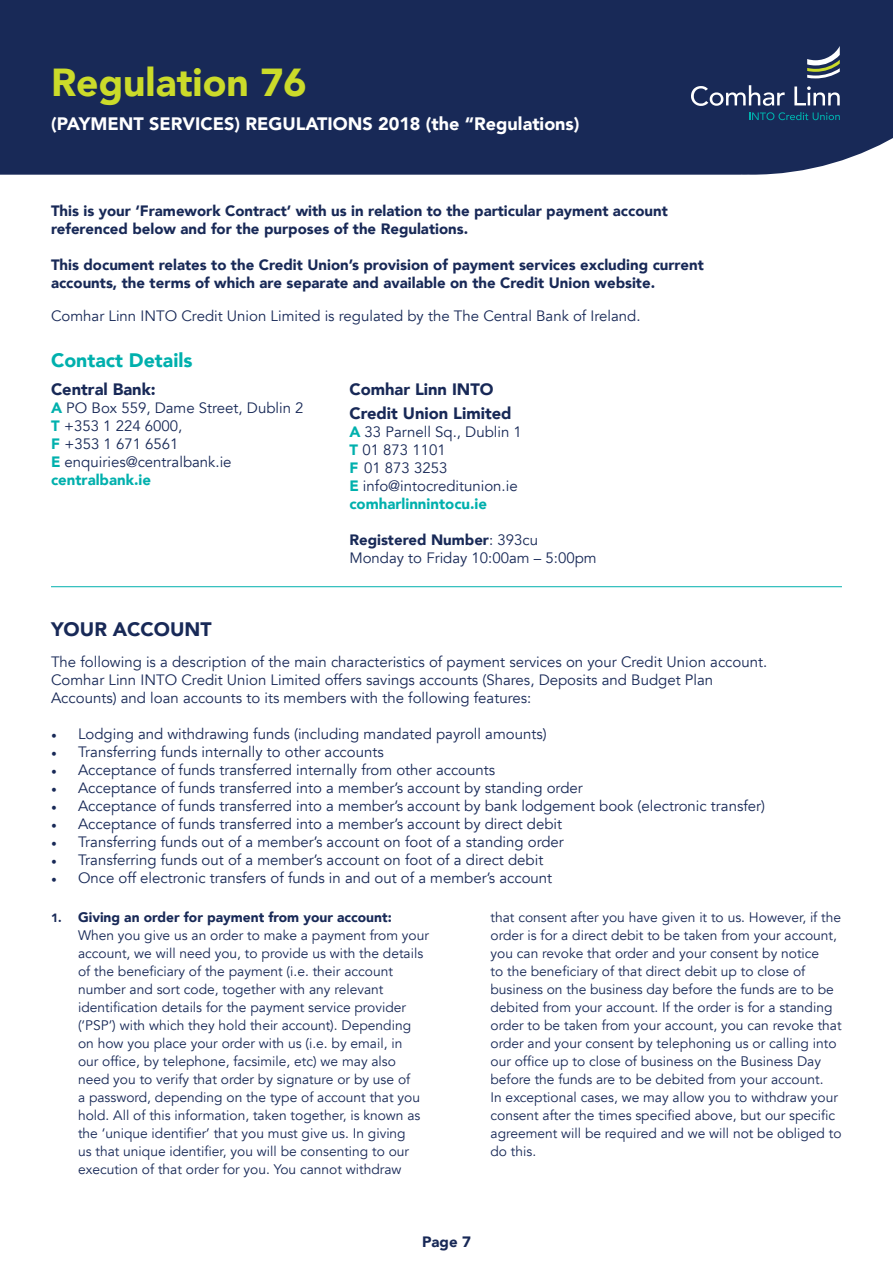
<style>
.page{position:relative;width:893px;height:1263px;background:#fff}
.page>*{position:absolute;margin:0;border:0;box-sizing:border-box;transform-origin:0 0}
.t1{font:900 39px "Avenir";color:#cbdb2a}
.t2{font:900 19.5px "Avenir";color:#00b0ad}
.t3{font:900 19.5px "Avenir";color:#182957}
.t4{font:900 18px "Avenir";color:#fff}
.t5{font:900 16.5px/23.4px "Avenir";color:#182957}
.t6{font:15px/18px "Avenir";color:#182957}
.t7{font:900 15px/18px "Avenir";color:#182957}
.t8{font:13.8px/18px "Avenir";color:#182957}
.s1{font-weight:900;color:#00b0ad}
.s2{font-weight:900}
.s3{font-family:"Minion Pro"}
.s4{font-weight:900;font-size:12px}
</style>
<div class="page">
<div style="left:0;top:0;width:893px;height:175px;background:#182957"></div>
<svg style="left:691px;top:85px;width:94px;height:21px"></svg>
<svg style="left:794px;top:86px;width:46px;height:19px"></svg>
<svg style="left:749px;top:112px;width:91px;height:8px"></svg>
<svg style="left:807px;top:46px;width:33px;height:32px"></svg>
<hr style="left:51px;top:586px;width:791px;height:1px;background:#00b0ad">
<h1 class="t1" style="left:51px;top:49px;width:257px">Regulation 76</h1>
<h3 class="t4" style="left:51px;top:109px;width:530px">(PAYMENT SERVICES) REGULATIONS 2018 (the “Regulations)</h3>
<p class="t7" style="left:51px;top:202px;width:618px">This is your ‘Framework Contract’ with us in relation to the particular payment account referenced below and for the purposes of the Regulations.</p>
<p class="t7" style="left:51px;top:256px;width:654px">This document relates to the Credit Union’s provision of payment services excluding current accounts, the terms of which are separate and available on the Credit Union website.</p>
<p class="t6" style="left:51px;top:307px;width:591px">Comhar Linn INTO Credit Union Limited is regulated by the The Central Bank of Ireland.</p>
<h2 class="t2" style="left:51px;top:344px;width:143px">Contact Details</h2>
<p class="t5" style="left:51px;top:377px;width:106px">Central Bank:</p>
<p class="t6" style="left:51px;top:399px;width:254px"><span class="s1">A</span> PO Box 559, Dame Street, Dublin 2<br><span class="s1">T</span> +353 1 224 6000,<br><span class="s1">F</span> +353 1 671 6561<br><span class="s1">E</span> enquiries@centralbank.ie <span class="s1">centralbank.ie</span></p>
<p class="t5" style="left:349px;top:377px;width:164px">Comhar Linn INTO<br>Credit Union Limited</p>
<p class="t6" style="left:349px;top:423px;width:174px"><span class="s1">A</span> 33 Parnell Sq., Dublin 1<br><span class="s1">T</span> 01 873 1101<br><span class="s1">F</span> 01 873 3253<br><span class="s1">E</span> info@intocreditunion.ie <span class="s1">comharlinnintocu.ie</span></p>
<p class="t6" style="left:349px;top:531px;width:249px"><span class="s2">Registered Number</span>: 393cu<br>Monday to Friday 10:00am – 5:00pm</p>
<h2 class="t3" style="left:51px;top:612px;width:162px">YOUR ACCOUNT</h2>
<p class="t6" style="left:51px;top:653px;width:718px">The following is a description of the main characteristics of payment services on your Credit Union account.<br>Comhar Linn INTO Credit Union Limited offers savings accounts (Shares, Deposits and Budget Plan<br>Accounts) and loan accounts to its members with the following features:</p>
<p class="t6" style="left:51px;top:725px;width:497px"><span class="s3">•</span> Lodging and withdrawing funds (including mandated payroll amounts)</p>
<p class="t6" style="left:51px;top:743px;width:334px"><span class="s3">•</span> Transferring funds internally to other accounts</p>
<p class="t6" style="left:51px;top:761px;width:446px"><span class="s3">•</span> Acceptance of funds transferred internally from other accounts</p>
<p class="t6" style="left:51px;top:779px;width:533px"><span class="s3">•</span> Acceptance of funds transferred into a member’s account by standing order</p>
<p class="t6" style="left:51px;top:797px;width:716px"><span class="s3">•</span> Acceptance of funds transferred into a member’s account by bank lodgement book (electronic transfer)</p>
<p class="t6" style="left:51px;top:815px;width:513px"><span class="s3">•</span> Acceptance of funds transferred into a member’s account by direct debit</p>
<p class="t6" style="left:51px;top:833px;width:514px"><span class="s3">•</span> Transferring funds out of a member’s account on foot of a standing order</p>
<p class="t6" style="left:51px;top:851px;width:494px"><span class="s3">•</span> Transferring funds out of a member’s account on foot of a direct debit</p>
<p class="t6" style="left:51px;top:869px;width:503px"><span class="s3">•</span> Once off electronic transfers of funds in and out of a member’s account</p>
<p class="t8" style="left:78px;top:909px;width:352px;text-indent:-27px"><span class="s4">1.</span> <span class="s2">Giving an order for payment from your account:<br></span>When you give us an order to make a payment from your account, we will need you, to provide us with the details of the beneficiary of the payment (i.e. their account number and sort code, together with any relevant identification details for the payment service provider (‘PSP’) with which they hold their account). Depending on how you place your order with us (i.e. by email, in<br>our office, by telephone, facsimile, etc) we may also need you to verify that order by signature or by use of<br>a password, depending on the type of account that you hold. All of this information, taken together, is known as the ‘unique identifier’ that you must give us. In giving<br>us that unique identifier, you will be consenting to our execution of that order for you. You cannot withdraw</p>
<p class="t8" style="left:490px;top:909px;width:353px">that consent after you have given it to us. However, if the order is for a direct debit to be taken from your account, you can revoke that order and your consent by notice<br>to the beneficiary of that direct debit up to close of business on the business day before the funds are to be debited from your account. If the order is for a standing order to be taken from your account, you can revoke that order and your consent by telephoning us or calling into our office up to close of business on the Business Day before the funds are to be debited from your account.<br>In exceptional cases, we may allow you to withdraw your consent after the times specified above, but our specific agreement will be required and we will not be obliged to do this.</p>
<p class="t7" style="left:422px;top:1232px;width:50px">Page 7</p>
</div>
